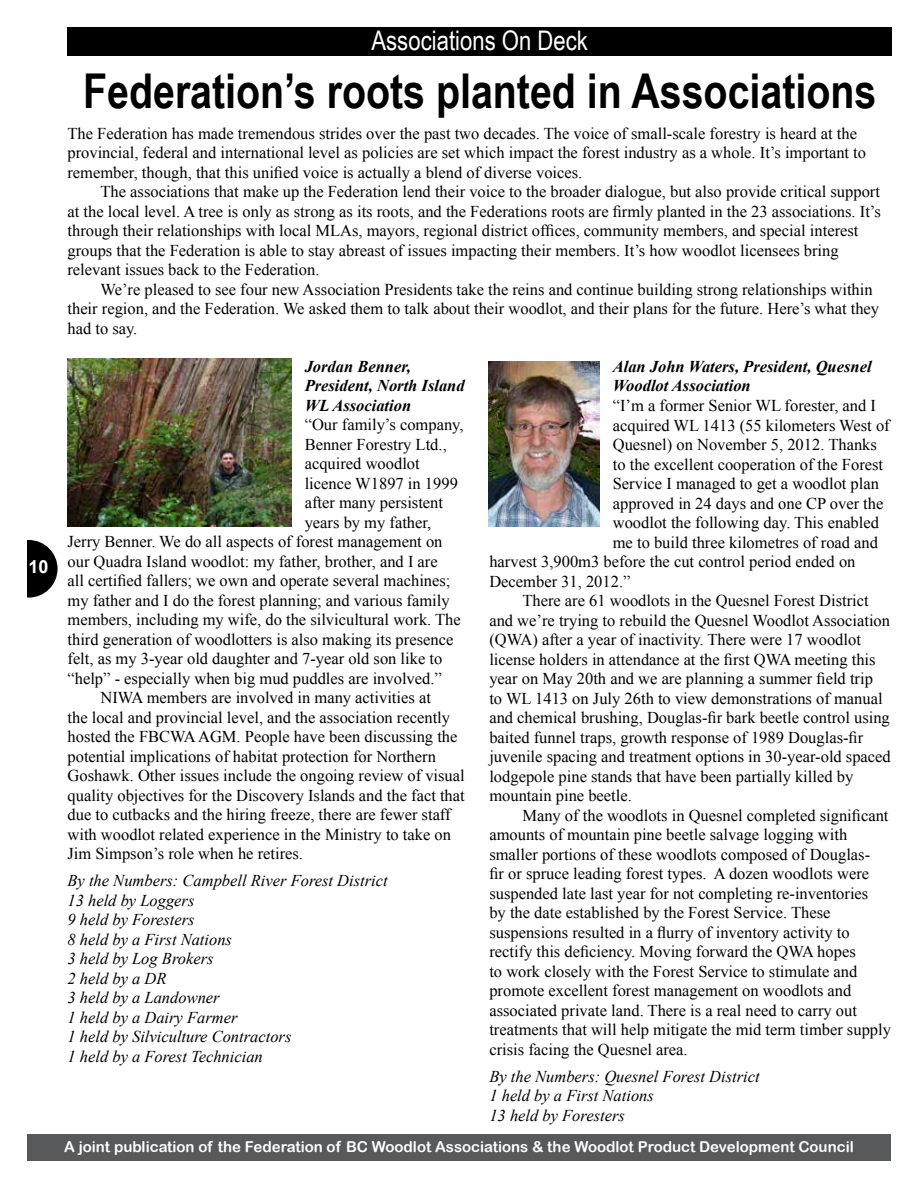
<style>
.page{position:relative;width:918px;height:1188px;background:#fff}
.page>*{position:absolute;margin:0;border:0;box-sizing:border-box;transform-origin:0 0}
.t1{font:700 48px "Arial Narrow";color:#000}
.t2{font:27px "Arial Narrow";color:#fff}
.t3{font:700 18px "Arial";color:#fff}
.t4{font:16.5px/19.5px "Times New Roman";color:#000}
.t5{font:italic 16.5px/19.5px "Times New Roman";color:#000}
.t6{font:italic 700 16.5px/19.5px "Times New Roman";color:#000}
.t7{font:15px "Arial Rounded MT Bold";color:#fff}
</style>
<div class="page">
<div style="left:27px;top:1134px;width:864px;height:27px;background:#58595b"></div>
<div style="left:0;top:540px;width:58px;height:58px;background:#000;border-radius:50%"></div>
<div style="left:0;top:504px;width:27px;height:134px;background:#fff"></div>
<div style="left:68px;top:27px;width:824px;height:29px;background:#000"></div>
<img style="left:68px;top:359px;width:223px;height:167px">
<img style="left:488px;top:362px;width:111px;height:164px">
<p class="t3" style="left:28px;top:554px;width:22px">10</p>
<h2 class="t2" style="left:371px;top:20px;width:218px">Associations On Deck</h2>
<h1 class="t1" style="left:83px;top:55px;width:795px">Federation’s roots planted in Associations</h1>
<p class="t4" style="left:68px;top:123px;width:800px">The Federation has made tremendous strides over the past two decades. The voice of small-scale forestry is heard at the provincial, federal and international level as policies are set which impact the forest industry as a whole. It’s important to remember, though, that this unified voice is actually a blend of diverse voices.</p>
<p class="t4" style="left:68px;top:182px;width:815px;text-indent:33px">The associations that make up the Federation lend their voice to the broader dialogue, but also provide critical support at the local level. A tree is only as strong as its roots, and the Federations roots are firmly planted in the 23 associations. It’s through their relationships with local MLAs, mayors, regional district offices, community members, and special interest groups that the Federation is able to stay abreast of issues impacting their members. It’s how woodlot licensees bring relevant issues back to the Federation.</p>
<p class="t4" style="left:68px;top:279px;width:813px;text-indent:33px">We’re pleased to see four new Association Presidents take the reins and continue building strong relationships within their region, and the Federation. We asked them to talk about their woodlot, and their plans for the future. Here’s what they had to say.</p>
<p class="t6" style="left:305px;top:356px;width:161px">Jordan Benner,<br>President, North Island<br>WL Association</p>
<p class="t4" style="left:305px;top:415px;width:160px">“Our family’s company,</p>
<p class="t4" style="left:305px;top:434px;width:144px">Benner Forestry Ltd.,</p>
<p class="t4" style="left:305px;top:454px;width:117px">acquired woodlot</p>
<p class="t4" style="left:305px;top:473px;width:155px">licence W1897 in 1999</p>
<p class="t4" style="left:305px;top:493px;width:140px">after many persistent</p>
<p class="t4" style="left:305px;top:512px;width:128px">years by my father,</p>
<p class="t4" style="left:68px;top:532px;width:377px">Jerry Benner. We do all aspects of forest management on</p>
<p class="t4" style="left:68px;top:551px;width:372px">our Quadra Island woodlot: my father, brother, and I are</p>
<p class="t4" style="left:68px;top:571px;width:385px">all certified fallers; we own and operate several machines;</p>
<p class="t4" style="left:68px;top:590px;width:384px">my father and I do the forest planning; and various family</p>
<p class="t4" style="left:68px;top:610px;width:395px">members, including my wife, do the silvicultural work. The</p>
<p class="t4" style="left:68px;top:629px;width:387px">third generation of woodlotters is also making its presence</p>
<p class="t4" style="left:68px;top:649px;width:376px">felt, as my 3-year old daughter and 7-year old son like to</p>
<p class="t4" style="left:68px;top:668px;width:376px">“help” - especially when big mud puddles are involved.”</p>
<p class="t4" style="left:101px;top:688px;width:332px">NIWA members are involved in many activities at</p>
<p class="t4" style="left:68px;top:707px;width:384px">the local and provincial level, and the association recently</p>
<p class="t4" style="left:68px;top:727px;width:392px">hosted the FBCWA AGM. People have been discussing the</p>
<p class="t4" style="left:68px;top:746px;width:370px">potential implications of habitat protection for Northern</p>
<p class="t4" style="left:68px;top:766px;width:399px">Goshawk. Other issues include the ongoing review of visual</p>
<p class="t4" style="left:68px;top:785px;width:399px">quality objectives for the Discovery Islands and the fact that</p>
<p class="t4" style="left:68px;top:805px;width:385px">due to cutbacks and the hiring freeze, there are fewer staff</p>
<p class="t4" style="left:68px;top:824px;width:385px">with woodlot related experience in the Ministry to take on</p>
<p class="t4" style="left:68px;top:844px;width:237px">Jim Simpson’s role when he retires.</p>
<p class="t5" style="left:68px;top:871px;width:322px">By the Numbers: Campbell River Forest District<br>13 held by Loggers<br>9 held by Foresters<br>8 held by a First Nations<br>3 held by Log Brokers<br>2 held by a DR<br>3 held by a Landowner<br>1 held by a Dairy Farmer<br>1 held by Silviculture Contractors<br>1 held by a Forest Technician</p>
<p class="t6" style="left:613px;top:356px;width:260px">Alan John Waters, President, Quesnel<br>Woodlot Association</p>
<p class="t4" style="left:613px;top:395px;width:265px">“I’m a former Senior WL forester, and I</p>
<p class="t4" style="left:613px;top:415px;width:278px">acquired WL 1413 (55 kilometers West of</p>
<p class="t4" style="left:613px;top:434px;width:266px">Quesnel) on November 5, 2012. Thanks</p>
<p class="t4" style="left:613px;top:454px;width:272px">to the excellent cooperation of the Forest</p>
<p class="t4" style="left:613px;top:473px;width:268px">Service I managed to get a woodlot plan</p>
<p class="t4" style="left:613px;top:493px;width:272px">approved in 24 days and one CP over the</p>
<p class="t4" style="left:613px;top:512px;width:268px">woodlot the following day. This enabled</p>
<p class="t4" style="left:613px;top:532px;width:267px">me to build three kilometres of road and</p>
<p class="t4" style="left:489px;top:551px;width:368px">harvest 3,900m3 before the cut control period ended on</p>
<p class="t4" style="left:489px;top:571px;width:143px">December 31, 2012.”</p>
<p class="t4" style="left:522px;top:591px;width:348px">There are 61 woodlots in the Quesnel Forest District</p>
<p class="t4" style="left:489px;top:610px;width:402px">and we’re trying to rebuild the Quesnel Woodlot Association</p>
<p class="t4" style="left:489px;top:630px;width:373px">(QWA) after a year of inactivity. There were 17 woodlot</p>
<p class="t4" style="left:489px;top:649px;width:388px">license holders in attendance at the first QWA meeting this</p>
<p class="t4" style="left:489px;top:669px;width:385px">year on May 20th and we are planning a summer field trip</p>
<p class="t4" style="left:489px;top:688px;width:395px">to WL 1413 on July 26th to view demonstrations of manual</p>
<p class="t4" style="left:489px;top:708px;width:402px">and chemical brushing, Douglas-fir bark beetle control using</p>
<p class="t4" style="left:489px;top:727px;width:375px">baited funnel traps, growth response of 1989 Douglas-fir</p>
<p class="t4" style="left:489px;top:747px;width:403px">juvenile spacing and treatment options in 30-year-old spaced</p>
<p class="t4" style="left:489px;top:766px;width:365px">lodgepole pine stands that have been partially killed by</p>
<p class="t4" style="left:489px;top:786px;width:144px">mountain pine beetle.</p>
<p class="t4" style="left:522px;top:805px;width:368px">Many of the woodlots in Quesnel completed significant</p>
<p class="t4" style="left:489px;top:825px;width:359px">amounts of mountain pine beetle salvage logging with</p>
<p class="t4" style="left:489px;top:844px;width:382px">smaller portions of these woodlots composed of Douglas-</p>
<p class="t4" style="left:489px;top:864px;width:381px">fir or spruce leading forest types. A dozen woodlots were</p>
<p class="t4" style="left:489px;top:883px;width:380px">suspended late last year for not completing re-inventories</p>
<p class="t4" style="left:489px;top:903px;width:343px">by the date established by the Forest Service. These</p>
<p class="t4" style="left:489px;top:922px;width:362px">suspensions resulted in a flurry of inventory activity to</p>
<p class="t4" style="left:489px;top:942px;width:368px">rectify this deficiency. Moving forward the QWA hopes</p>
<p class="t4" style="left:489px;top:961px;width:370px">to work closely with the Forest Service to stimulate and</p>
<p class="t4" style="left:489px;top:981px;width:364px">promote excellent forest management on woodlots and</p>
<p class="t4" style="left:489px;top:1000px;width:369px">associated private land. There is a real need to carry out</p>
<p class="t4" style="left:489px;top:1020px;width:403px">treatments that will help mitigate the mid term timber supply</p>
<p class="t4" style="left:489px;top:1039px;width:200px">crisis facing the Quesnel area.</p>
<p class="t5" style="left:489px;top:1066px;width:272px">By the Numbers: Quesnel Forest District<br>1 held by a First Nations<br>13 held by Foresters</p>
<p class="t7" style="left:64px;top:1138px;width:791px">A joint publication of the Federation of BC Woodlot Associations &amp; the Woodlot Product Development Council</p>
</div>
